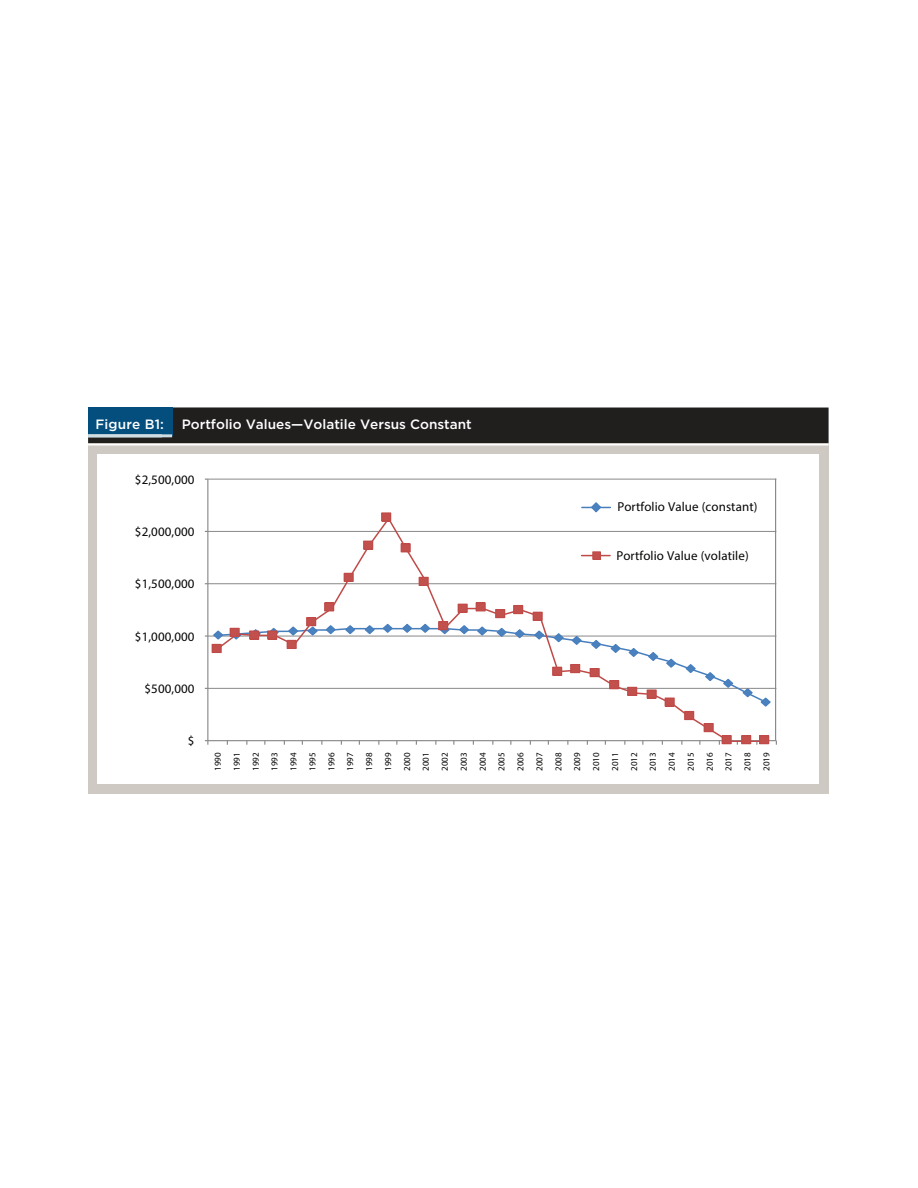
<style>
.page{position:relative;width:918px;height:1188px;background:#fff}
.page>*{position:absolute;margin:0;border:0;box-sizing:border-box;transform-origin:0 0}
.t1{font:500 13.5px "Gotham";color:#fff}
.t2{font:12.9px "Myriad Pro";letter-spacing:.01em;color:#040503}
.t3{font:9px/18.9px "Myriad Pro";letter-spacing:-.01em;color:#040503;text-align:justify}
</style>
<div class="page">
<div style="left:88px;top:407px;width:741px;height:42px;background:#211e1e"></div>
<div style="left:88px;top:407px;width:84px;height:29px;background:#044e7d"></div>
<div style="left:88px;top:443px;width:741px;height:351px;background:#cfc9c4"></div>
<hr style="left:88px;top:444px;width:741px;height:1px;background:#fff">
<div style="left:98px;top:455px;width:721px;height:329px;background:#fff"></div>
<hr style="left:88px;top:434px;width:84px;height:3px;background:#cfdce2">
<hr style="left:208px;top:688px;width:568px;height:1px;background:#8a898a">
<hr style="left:208px;top:636px;width:568px;height:1px;background:#8a898a">
<hr style="left:208px;top:583px;width:568px;height:1px;background:#8a898a">
<hr style="left:208px;top:531px;width:568px;height:1px;background:#8a898a">
<hr style="left:208px;top:479px;width:568px;height:1px;background:#8a898a">
<hr style="left:207px;top:479px;width:1px;height:262px;background:#868686">
<hr style="left:208px;top:740px;width:568px;height:1px;background:#868686">
<svg style="left:205px;top:623px;width:567px;height:85px"></svg>
<svg style="left:216px;top:516px;width:552px;height:225px"></svg>
<div style="left:212px;top:644px;width:9px;height:8px;background:#c2504d"></div>
<div style="left:212px;top:644px;width:10px;height:9px;border:1px solid #bf4a48"></div>
<div style="left:230px;top:628px;width:9px;height:8px;background:#c2504d"></div>
<div style="left:230px;top:628px;width:10px;height:9px;border:1px solid #bf4a48"></div>
<div style="left:250px;top:631px;width:9px;height:8px;background:#c2504d"></div>
<div style="left:249px;top:630px;width:10px;height:10px;border:1px solid #bf4a48"></div>
<div style="left:268px;top:631px;width:9px;height:8px;background:#c2504d"></div>
<div style="left:267px;top:630px;width:10px;height:10px;border:1px solid #bf4a48"></div>
<div style="left:287px;top:640px;width:9px;height:8px;background:#c2504d"></div>
<div style="left:287px;top:640px;width:10px;height:9px;border:1px solid #bf4a48"></div>
<div style="left:307px;top:618px;width:9px;height:8px;background:#c2504d"></div>
<div style="left:306px;top:617px;width:10px;height:9px;border:1px solid #bf4a48"></div>
<div style="left:325px;top:603px;width:9px;height:8px;background:#c2504d"></div>
<div style="left:324px;top:602px;width:10px;height:9px;border:1px solid #bf4a48"></div>
<div style="left:344px;top:573px;width:9px;height:8px;background:#c2504d"></div>
<div style="left:344px;top:573px;width:10px;height:9px;border:1px solid #bf4a48"></div>
<div style="left:364px;top:541px;width:9px;height:8px;background:#c2504d"></div>
<div style="left:363px;top:541px;width:10px;height:9px;border:1px solid #bf4a48"></div>
<div style="left:382px;top:513px;width:9px;height:8px;background:#c2504d"></div>
<div style="left:381px;top:512px;width:10px;height:10px;border:1px solid #bf4a48"></div>
<div style="left:401px;top:544px;width:9px;height:8px;background:#c2504d"></div>
<div style="left:401px;top:543px;width:10px;height:9px;border:1px solid #bf4a48"></div>
<div style="left:419px;top:577px;width:9px;height:8px;background:#c2504d"></div>
<div style="left:419px;top:577px;width:10px;height:9px;border:1px solid #bf4a48"></div>
<div style="left:439px;top:622px;width:9px;height:8px;background:#c2504d"></div>
<div style="left:438px;top:621px;width:10px;height:9px;border:1px solid #bf4a48"></div>
<div style="left:458px;top:604px;width:9px;height:8px;background:#c2504d"></div>
<div style="left:458px;top:604px;width:10px;height:9px;border:1px solid #bf4a48"></div>
<div style="left:476px;top:603px;width:9px;height:8px;background:#c2504d"></div>
<div style="left:476px;top:602px;width:10px;height:9px;border:1px solid #bf4a48"></div>
<div style="left:496px;top:610px;width:9px;height:8px;background:#c2504d"></div>
<div style="left:495px;top:609px;width:10px;height:9px;border:1px solid #bf4a48"></div>
<div style="left:514px;top:606px;width:9px;height:8px;background:#c2504d"></div>
<div style="left:513px;top:605px;width:10px;height:9px;border:1px solid #bf4a48"></div>
<div style="left:533px;top:612px;width:9px;height:8px;background:#c2504d"></div>
<div style="left:533px;top:612px;width:10px;height:9px;border:1px solid #bf4a48"></div>
<div style="left:553px;top:667px;width:9px;height:8px;background:#c2504d"></div>
<div style="left:552px;top:667px;width:10px;height:9px;border:1px solid #bf4a48"></div>
<div style="left:571px;top:665px;width:9px;height:8px;background:#c2504d"></div>
<div style="left:570px;top:664px;width:10px;height:9px;border:1px solid #bf4a48"></div>
<div style="left:590px;top:669px;width:9px;height:8px;background:#c2504d"></div>
<div style="left:590px;top:668px;width:10px;height:9px;border:1px solid #bf4a48"></div>
<div style="left:610px;top:681px;width:9px;height:8px;background:#c2504d"></div>
<div style="left:609px;top:680px;width:10px;height:9px;border:1px solid #bf4a48"></div>
<div style="left:628px;top:687px;width:9px;height:8px;background:#c2504d"></div>
<div style="left:627px;top:687px;width:10px;height:9px;border:1px solid #bf4a48"></div>
<div style="left:647px;top:690px;width:9px;height:8px;background:#c2504d"></div>
<div style="left:647px;top:689px;width:10px;height:10px;border:1px solid #bf4a48"></div>
<div style="left:665px;top:698px;width:9px;height:8px;background:#c2504d"></div>
<div style="left:665px;top:698px;width:10px;height:9px;border:1px solid #bf4a48"></div>
<div style="left:685px;top:712px;width:9px;height:8px;background:#c2504d"></div>
<div style="left:684px;top:711px;width:10px;height:9px;border:1px solid #bf4a48"></div>
<div style="left:704px;top:724px;width:9px;height:8px;background:#c2504d"></div>
<div style="left:704px;top:723px;width:10px;height:9px;border:1px solid #bf4a48"></div>
<div style="left:722px;top:736px;width:9px;height:8px;background:#c2504d"></div>
<div style="left:722px;top:735px;width:10px;height:9px;border:1px solid #bf4a48"></div>
<div style="left:742px;top:736px;width:9px;height:8px;background:#c2504d"></div>
<div style="left:741px;top:735px;width:10px;height:9px;border:1px solid #bf4a48"></div>
<div style="left:760px;top:736px;width:9px;height:8px;background:#c2504d"></div>
<div style="left:759px;top:735px;width:10px;height:9px;border:1px solid #bf4a48"></div>
<svg style="left:582px;top:502px;width:28px;height:11px"></svg>
<svg style="left:582px;top:555px;width:28px;height:1px"></svg>
<div style="left:593px;top:552px;width:7px;height:7px;background:#c2504d"></div>
<div style="left:592px;top:551px;width:9px;height:9px;border:1px solid #bf4a48"></div>
<hr style="left:775px;top:479px;width:1px;height:261px;background:#868686">
<h1 class="t1" style="left:96px;top:415px;width:70px">Figure B1:</h1>
<h1 class="t1" style="left:182px;top:415px;width:291px">Portfolio Values—Volatile Versus Constant</h1>
<h2 class="t2" style="left:135px;top:472px;width:61px">$2,500,000</h2>
<h2 class="t2" style="left:135px;top:524px;width:61px">$2,000,000</h2>
<h2 class="t2" style="left:135px;top:576px;width:61px">$1,500,000</h2>
<h2 class="t2" style="left:135px;top:628px;width:61px">$1,000,000</h2>
<h2 class="t2" style="left:145px;top:681px;width:52px">$500,000</h2>
<h2 class="t2" style="left:188px;top:733px;width:8px">$</h2>
<h2 class="t2" style="left:617px;top:499px;width:142px">Portfolio Value (constant)</h2>
<h2 class="t2" style="left:616px;top:547px;width:134px">Portfolio Value (volatile)</h2>
<p class="t3" style="left:208px;top:771px;width:20px;rotate:-90deg">1990<br>1991<br>1992<br>1993<br>1994<br>1995<br>1996<br>1997<br>1998<br>1999<br>2000<br>2001<br>2002<br>2003<br>2004<br>2005<br>2006<br>2007<br>2008<br>2009<br>2010<br>2011<br>2012<br>2013<br>2014<br>2015<br>2016<br>2017<br>2018<br>2019</p>
</div>
